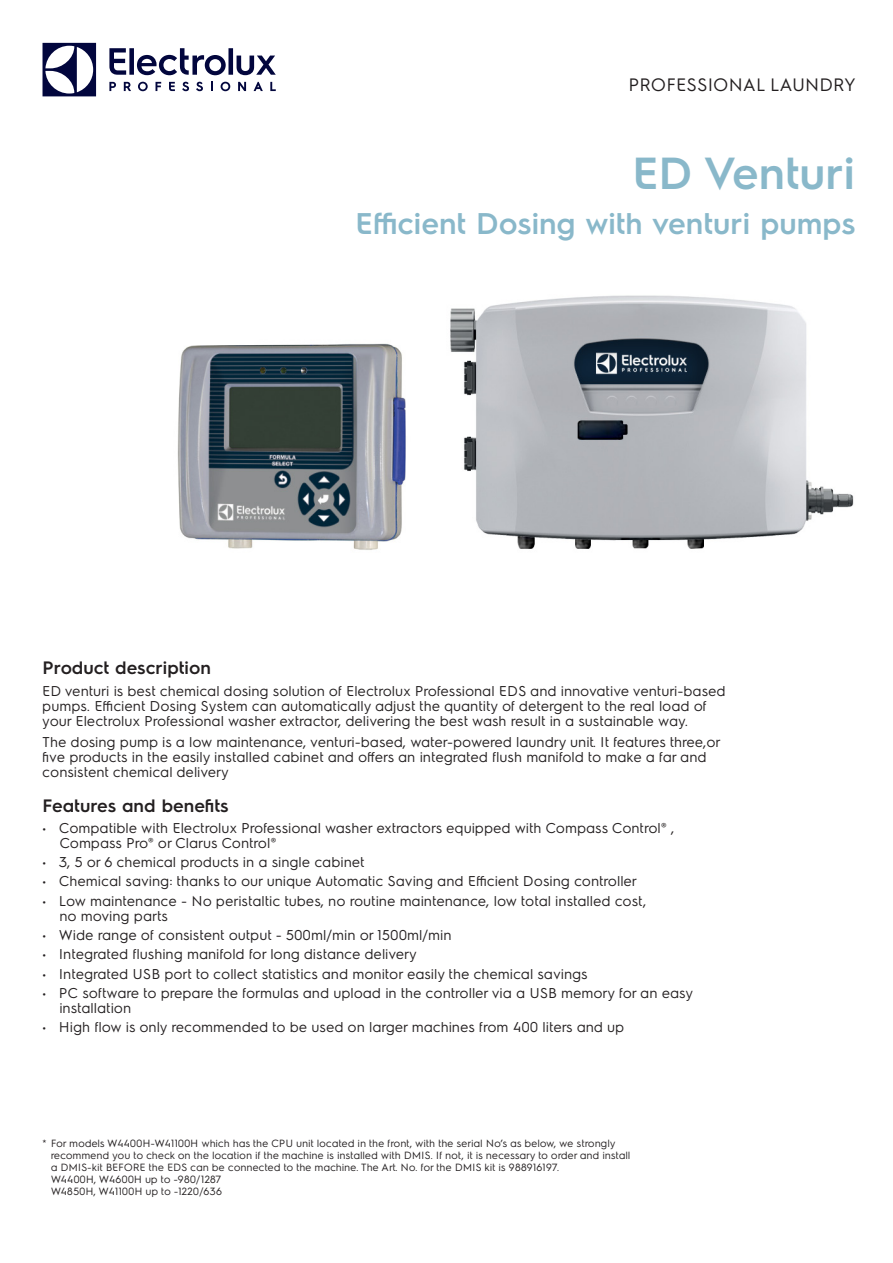
<style>
.page{position:relative;width:893px;height:1263px;background:#fff}
.page>*{position:absolute;margin:0;border:0;box-sizing:border-box;transform-origin:0 0}
.t1{font:600 45px "Electrolux Sans";color:#89b8ca}
.t2{font:600 30px "Electrolux Sans";color:#89b8ca}
.t3{font:600 18px "Electrolux Sans";color:#231f20}
.t4{font:18px "Electrolux Sans";color:#231f20}
.t5{font:14.25px/15px "Electrolux Sans";color:#231f20}
.t6{font:10.5px/12px "Electrolux Sans";color:#231f20}
</style>
<div class="page">
<img style="left:177px;top:295px;width:677px;height:255px">
<svg style="left:43px;top:43px;width:53px;height:53px"></svg>
<svg style="left:109px;top:48px;width:167px;height:27px"></svg>
<svg style="left:270px;top:82px;width:6px;height:9px"></svg>
<svg style="left:221px;top:82px;width:9px;height:9px"></svg>
<svg style="left:211px;top:82px;width:2px;height:9px"></svg>
<svg style="left:196px;top:82px;width:7px;height:9px"></svg>
<svg style="left:182px;top:82px;width:7px;height:9px"></svg>
<svg style="left:169px;top:82px;width:6px;height:9px"></svg>
<svg style="left:156px;top:82px;width:5px;height:9px"></svg>
<svg style="left:138px;top:82px;width:10px;height:9px"></svg>
<svg style="left:124px;top:82px;width:7px;height:9px"></svg>
<svg style="left:109px;top:82px;width:7px;height:9px"></svg>
<svg style="left:254px;top:82px;width:9px;height:9px"></svg>
<svg style="left:238px;top:82px;width:8px;height:9px"></svg>
<p class="t4" style="left:629px;top:72px;width:229px">PROFESSIONAL LAUNDRY</p>
<p class="t1" style="left:632px;top:141px;width:224px">ED Venturi</p>
<p class="t2" style="left:356px;top:202px;width:501px">Efficient Dosing with venturi pumps</p>
<p class="t3" style="left:43px;top:655px;width:170px">Product description</p>
<p class="t5" style="left:43px;top:682px;width:685px">ED venturi is best chemical dosing solution of Electrolux Professional EDS and innovative venturi-based pumps. Efficient Dosing System can automatically adjust the quantity of detergent to the real load of your Electrolux Professional washer extractor, delivering the best wash result in a sustainable way.</p>
<p class="t5" style="left:43px;top:734px;width:680px">The dosing pump is a low maintenance, venturi-based, water-powered laundry unit. It features three,or five products in the easily installed cabinet and offers an integrated flush manifold to make a far and consistent chemical delivery</p>
<p class="t3" style="left:43px;top:793px;width:188px">Features and benefits</p>
<p class="t5" style="left:60px;top:819px;width:617px;text-indent:-17px">• Compatible with Electrolux Professional washer extractors equipped with Compass Control® ,<br>Compass Pro® or Clarus Control®</p>
<p class="t5" style="left:43px;top:854px;width:324px">• 3, 5 or 6 chemical products in a single cabinet</p>
<p class="t5" style="left:43px;top:873px;width:596px">• Chemical saving: thanks to our unique Automatic Saving and Efficient Dosing controller</p>
<p class="t5" style="left:60px;top:892px;width:588px;text-indent:-17px">• Low maintenance - No peristaltic tubes, no routine maintenance, low total installed cost, no moving parts</p>
<p class="t5" style="left:43px;top:926px;width:411px">• Wide range of consistent output - 500ml/min or 1500ml/min</p>
<p class="t5" style="left:43px;top:946px;width:376px">• Integrated flushing manifold for long distance delivery</p>
<p class="t5" style="left:43px;top:965px;width:547px">• Integrated USB port to collect statistics and monitor easily the chemical savings</p>
<p class="t5" style="left:60px;top:984px;width:635px;text-indent:-17px">• PC software to prepare the formulas and upload in the controller via a USB memory for an easy installation</p>
<p class="t5" style="left:43px;top:1018px;width:583px">• High flow is only recommended to be used on larger machines from 400 liters and up</p>
<p class="t6" style="left:51px;top:1137px;width:581px;text-indent:-9px">* For models W4400H-W41100H which has the CPU unit located in the front, with the serial No’s as below, we strongly recommend you to check on the location if the machine is installed with DMIS. If not, it is necessary to order and install a DMIS-kit BEFORE the EDS can be connected to the machine. The Art. No. for the DMIS kit is 988916197.<br>W4400H, W4600H up to -980/1287<br>W4850H, W41100H up to -1220/636</p>
</div>
